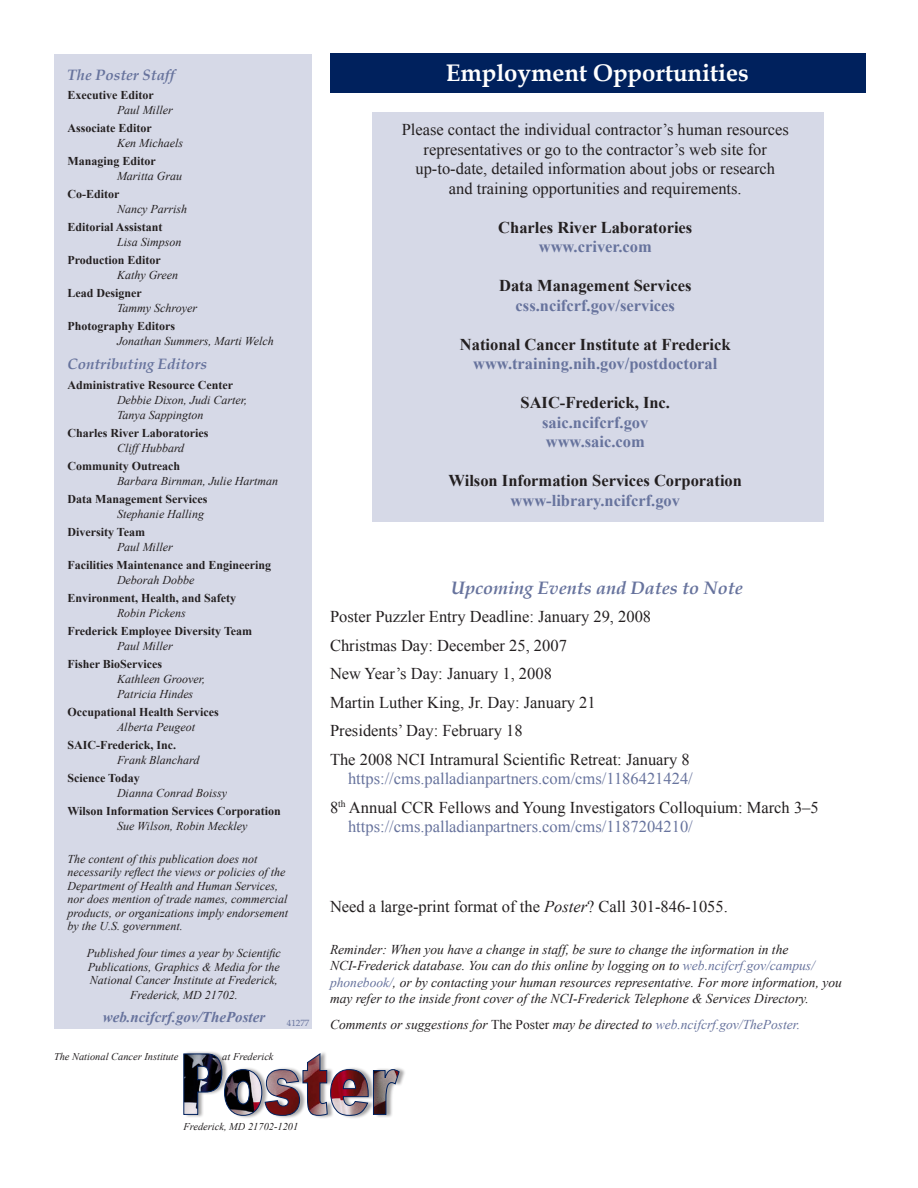
<style>
.page{position:relative;width:918px;height:1188px;background:#fff}
.page>*{position:absolute;margin:0;border:0;box-sizing:border-box;transform-origin:0 0}
._16pt_White_Heading{font:700 24px "Book Antiqua";color:#fff}
._12pt_SubSubhead{font:italic 700 18px "Book Antiqua";color:#67739d}
.Main_Text{font:16.5px/19.5px "Times New Roman";color:#231f20;text-align:center}
.Main_Text-2{font:700 16.5px "Times New Roman";color:#231f20}
.Main_Text-3{font:700 16.5px "Times New Roman";color:#67739d}
.Main_Text-4{font:16.5px/19.5px "Times New Roman";color:#67739d;text-align:right}
._12pt_SubSubhead-2{font:italic 700 15px "Book Antiqua";color:#67739d}
.Main_Text-5{font:italic 700 15px "Times New Roman";color:#67739d}
.References{font:italic 13.5px/16.5px "Times New Roman";color:#231f20}
.Main_Text-6{font:italic 12px/15px "Times New Roman";color:#231f20}
.Main_Text-7{font:700 12px/15px "Times New Roman";color:#231f20}
.t1{font:italic 10.35px "Times New Roman";color:#231f20}
.Main_Text-8{font:9px "Book Antiqua";color:#67739d}
.s1{font-weight:400;font-style:italic}
.s2{font-weight:700;font-style:normal}
.s3{color:#231f20}
.s4{color:#67739d}
.s5{font-style:italic}
.s6{font-style:normal}
</style>
<div class="page">
<div style="left:372px;top:112px;width:452px;height:410px;background:#d6d9e7"></div>
<div style="left:54px;top:54px;width:258px;height:975px;background:#d6d9e7"></div>
<div style="left:330px;top:53px;width:535px;height:40px;background:#00215d"></div>
<div style="left:184px;top:1050px;width:228px;height:75px;background:#231f20;opacity:.4"></div>
<img style="left:183px;top:1053px;width:217px;height:63px">
<p class="_12pt_SubSubhead-2" style="left:68px;top:64px;width:109px">The Poster Staff</p>
<p class="Main_Text-7" style="left:117px;top:88px;width:57px;text-indent:-50px">Executive Editor<br><span class="s1">Paul Miller</span></p>
<p class="Main_Text-7" style="left:117px;top:121px;width:68px;text-indent:-50px">Associate Editor<br><span class="s1">Ken Michaels</span></p>
<p class="Main_Text-7" style="left:117px;top:154px;width:67px;text-indent:-50px">Managing Editor<br><span class="s1">Maritta Grau</span></p>
<p class="Main_Text-6" style="left:117px;top:187px;width:72px;text-indent:-50px"><span class="s2">Co-Editor<br></span>Nancy Parrish</p>
<p class="Main_Text-7" style="left:117px;top:220px;width:66px;text-indent:-50px">Editorial Assistant<br><span class="s1">Lisa Simpson</span></p>
<p class="Main_Text-7" style="left:117px;top:253px;width:63px;text-indent:-50px">Production Editor<br><span class="s1">Kathy Green</span></p>
<p class="Main_Text-6" style="left:117px;top:286px;width:82px;text-indent:-50px"><span class="s2">Lead Designer<br></span>Tammy Schroyer</p>
<p class="Main_Text-6" style="left:117px;top:319px;width:158px;text-indent:-50px"><span class="s2">Photography Editors<br></span>Jonathan Summers, Marti Welch</p>
<p class="_12pt_SubSubhead-2" style="left:68px;top:354px;width:141px">Contributing Editors</p>
<p class="Main_Text-6" style="left:117px;top:377px;width:132px;text-indent:-50px"><span class="s2">Administrative Resource Center<br></span>Debbie Dixon, Judi Carter,<br>Tanya Sappington</p>
<p class="Main_Text-7" style="left:117px;top:425px;width:93px;text-indent:-50px">Charles River Laboratories<br><span class="s1">Cliff Hubbard</span></p>
<p class="Main_Text-6" style="left:117px;top:458px;width:163px;text-indent:-50px"><span class="s2">Community Outreach<br></span>Barbara Birnman, Julie Hartman</p>
<p class="Main_Text-7" style="left:68px;top:491px;width:141px;text-align:right">Data Management Services<br><span class="s1">Stephanie Halling</span></p>
<p class="Main_Text-7" style="left:117px;top:524px;width:57px;text-indent:-50px">Diversity Team<br><span class="s1">Paul Miller</span></p>
<p class="Main_Text-7" style="left:117px;top:557px;width:156px;text-indent:-50px">Facilities Maintenance and Engineering<br><span class="s1">Deborah Dobbe</span></p>
<p class="Main_Text-7" style="left:68px;top:590px;width:170px;text-align:center">Environment, Health, and Safety<br><span class="s1">Robin Pickens</span></p>
<p class="Main_Text-7" style="left:117px;top:623px;width:137px;text-indent:-50px">Frederick Employee Diversity Team<br><span class="s1">Paul Miller</span></p>
<p class="Main_Text-6" style="left:117px;top:656px;width:90px;text-indent:-50px"><span class="s2">Fisher BioServices<br></span>Kathleen Groover,<br>Patricia Hindes</p>
<p class="Main_Text-7" style="left:117px;top:704px;width:103px;text-indent:-50px">Occupational Health Services<br><span class="s1">Alberta Peugeot</span></p>
<p class="Main_Text-7" style="left:117px;top:737px;width:84px;text-indent:-50px">SAIC-Frederick, Inc.<br><span class="s1">Frank Blanchard</span></p>
<p class="Main_Text-6" style="left:117px;top:770px;width:112px;text-indent:-50px"><span class="s2">Science Today<br></span>Dianna Conrad Boissy</p>
<p class="Main_Text-7" style="left:117px;top:803px;width:165px;text-indent:-50px">Wilson Information Services Corporation<br><span class="s1">Sue Wilson, Robin Meckley</span></p>
<p class="Main_Text-6" style="left:68px;top:852px;width:222px;line-height:13.5px">The content of this publication does not necessarily reflect the views or policies of the Department of Health and Human Services, nor does mention of trade names, commercial products, or organizations imply endorsement by the U.S. government.</p>
<p class="Main_Text-6" style="left:87px;top:946px;width:195px;line-height:13.5px;text-align:justify">Published four times a year by Scientific Publications, Graphics &amp; Media for the National Cancer Institute at Frederick,</p>
<p class="Main_Text-6" style="left:130px;top:988px;width:109px">Frederick, MD 21702.</p>
<p class="Main_Text-5" style="left:103px;top:1006px;width:164px">web.ncifcrf.gov/ThePoster</p>
<p class="Main_Text-8" style="left:287px;top:1017px;width:24px">41277</p>
<p class="t1" style="left:54px;top:1049px;width:126px">The National Cancer Institute</p>
<p class="t1" style="left:222px;top:1049px;width:53px">at Frederick</p>
<p class="_16pt_White_Heading" style="left:446px;top:57px;width:305px">Employment Opportunities</p>
<p class="Main_Text" style="left:402px;top:120px;width:389px">Please contact the individual contractor’s human resources representatives or go to the contractor’s web site for up-to-date, detailed information about jobs or research and training opportunities and requirements.</p>
<p class="Main_Text-2" style="left:498px;top:216px;width:196px">Charles River Laboratories</p>
<p class="Main_Text-3" style="left:539px;top:235px;width:115px">www.criver.com</p>
<p class="Main_Text-2" style="left:499px;top:274px;width:194px">Data Management Services</p>
<p class="Main_Text-3" style="left:516px;top:294px;width:161px">css.ncifcrf.gov/services</p>
<p class="Main_Text-2" style="left:460px;top:333px;width:272px">National Cancer Institute at Frederick</p>
<p class="Main_Text-3" style="left:473px;top:352px;width:246px">www.training.nih.gov/postdoctoral</p>
<p class="Main_Text-2" style="left:521px;top:391px;width:151px">SAIC-Frederick, Inc.</p>
<p class="Main_Text-3" style="left:542px;top:411px;width:108px">saic.ncifcrf.gov</p>
<p class="Main_Text-3" style="left:546px;top:430px;width:100px">www.saic.com</p>
<p class="Main_Text-2" style="left:449px;top:469px;width:295px">Wilson Information Services Corporation</p>
<p class="Main_Text-3" style="left:511px;top:489px;width:171px">www-library.ncifcrf.gov</p>
<p class="_12pt_SubSubhead" style="left:451px;top:575px;width:293px">Upcoming Events and Dates to Note</p>
<p class="Main_Text" style="left:330px;top:607px;width:323px">Poster Puzzler Entry Deadline: January 29, 2008</p>
<p class="Main_Text" style="left:330px;top:635px;width:238px">Christmas Day: December 25, 2007</p>
<p class="Main_Text" style="left:330px;top:664px;width:223px">New Year’s Day: January 1, 2008</p>
<p class="Main_Text" style="left:330px;top:692px;width:267px">Martin Luther King, Jr. Day: January 21</p>
<p class="Main_Text" style="left:330px;top:721px;width:194px">Presidents’ Day: February 18</p>
<p class="Main_Text-4" style="left:330px;top:749px;width:364px"><span class="s3">The 2008 NCI Intramural Scientific Retreat: January 8 </span>https://cms.palladianpartners.com/cms/1186421424/</p>
<p class="Main_Text" style="left:348px;top:797px;width:472px;text-align:left;text-indent:-18px">8<sup>th</sup> Annual CCR Fellows and Young Investigators Colloquium: March 3–5 <span class="s4">https://cms.palladianpartners.com/cms/1187204210/</span></p>
<p class="Main_Text" style="left:330px;top:896px;width:399px">Need a large-print format of the <span class="s5">Poster</span>? Call 301-846-1055.</p>
<p class="References" style="left:330px;top:940px;width:513px">Reminder: When you have a change in staff, be sure to change the information in the NCI-Frederick database. You can do this online by logging on to <span class="s4">web.ncifcrf.gov/campus/ phonebook/</span>, or by contacting your human resources representative. For more information, you may refer to the inside front cover of the NCI-Frederick Telephone &amp; Services Directory.</p>
<p class="References" style="left:330px;top:1016px;width:472px">Comments or suggestions for <span class="s6">The Poster</span> may be directed to <span class="s4">web.ncifcrf.gov/ThePoster.</span></p>
<p class="t1" style="left:183px;top:1119px;width:116px">Frederick, MD 21702-1201</p>
</div>
